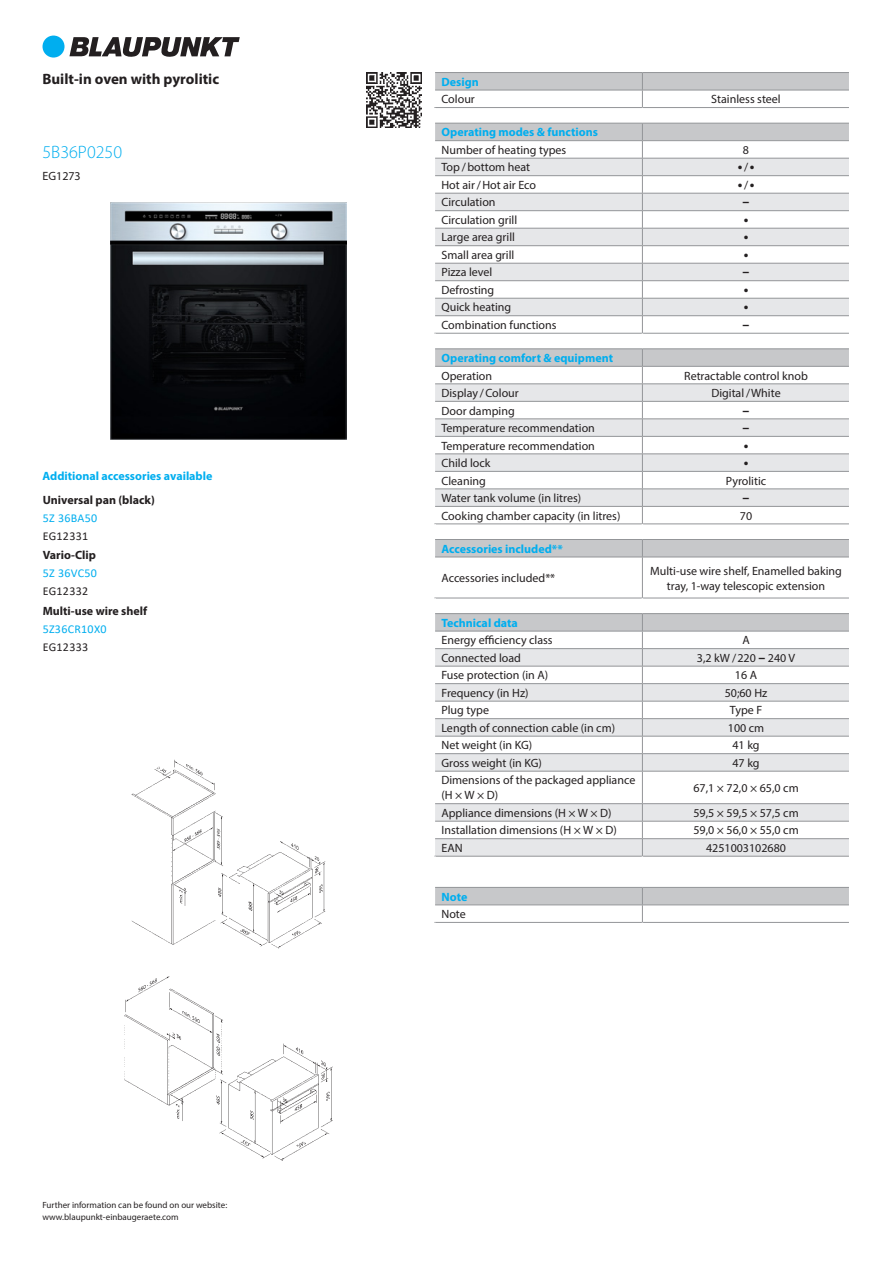
<style>
.page{position:relative;width:893px;height:1263px;background:#fff}
.page>*{position:absolute;margin:0;border:0;box-sizing:border-box;transform-origin:0 0}
.Merkmalsfolge-Modell{font:300 18px "Myriad Pro";color:#00aeef}
.Merkmalsfolge-Produu{font:700 15px "Myriad Pro";color:#231f20}
.Metadata-Wert{font:700 13.8px "Myriad Pro";color:#231f20}
.Metadata{font:12px/15px "Myriad Pro";color:#231f20}
.Metadata-Wert-2{font:12px/15px "Myriad Pro";color:#231f20;text-align:center}
.Liste-Merkmalsfolge{font:700 12px/18px "Myriad Pro";color:#231f20}
.Kopf{font:700 12px "Myriad Pro";color:#00aeef}
.P_Titel{font:700 12px "Myriad Pro";color:#00aeef}
.Merkmalsfolge-Nummer{font:12px "Myriad Pro";color:#231f20}
.Absatz_erster{font:9px "Myriad Pro";color:#231f20}
.Absatz_letzter{font:9px "Myriad Pro";color:#231f20}
.s1{font-family:"Calibri";font-weight:400;color:#00aeef}
.s2{font-family:"Calibri";font-weight:400}
.s3{font-weight:400;font-size:12px}
.s4{font-weight:700;font-size:13.8px}
</style>
<div class="page">
<img style="left:131px;top:759px;width:195px;height:190px">
<img style="left:124px;top:976px;width:209px;height:185px">
<img style="left:110px;top:203px;width:237px;height:237px">
<img style="left:366px;top:72px;width:56px;height:56px">
<hr style="left:435px;top:72px;width:207px;height:1px;background:#939598">
<hr style="left:642px;top:72px;width:208px;height:1px;background:#939598">
<svg style="left:434px;top:73px;width:415px;height:35px"></svg>
<svg style="left:434px;top:123px;width:415px;height:211px"></svg>
<hr style="left:642px;top:140px;width:208px;height:1px;background:#939598">
<hr style="left:435px;top:348px;width:207px;height:1px;background:#939598">
<hr style="left:642px;top:348px;width:208px;height:1px;background:#939598">
<svg style="left:434px;top:349px;width:415px;height:176px"></svg>
<hr style="left:642px;top:366px;width:208px;height:1px;background:#939598">
<svg style="left:434px;top:539px;width:415px;height:60px"></svg>
<hr style="left:642px;top:557px;width:208px;height:1px;background:#939598">
<svg style="left:435px;top:804px;width:414px;height:52px;fill:#e6e7e9"></svg>
<hr style="left:435px;top:771px;width:207px;height:1px;background:#939598">
<hr style="left:642px;top:771px;width:208px;height:1px;background:#939598">
<hr style="left:642px;top:771px;width:1px;height:32px;background:#939598">
<hr style="left:435px;top:803px;width:207px;height:1px;background:#939598">
<hr style="left:642px;top:803px;width:208px;height:1px;background:#939598">
<hr style="left:435px;top:821px;width:207px;height:1px;background:#939598">
<hr style="left:642px;top:821px;width:208px;height:1px;background:#939598">
<hr style="left:435px;top:838px;width:207px;height:1px;background:#939598">
<hr style="left:642px;top:838px;width:208px;height:1px;background:#939598">
<hr style="left:434px;top:856px;width:208px;height:1px;background:#939598">
<hr style="left:642px;top:856px;width:208px;height:1px;background:#939598">
<svg style="left:642px;top:804px;width:1px;height:53px"></svg>
<hr style="left:435px;top:613px;width:207px;height:1px;background:#939598">
<hr style="left:642px;top:613px;width:208px;height:1px;background:#939598">
<svg style="left:435px;top:614px;width:414px;height:157px"></svg>
<hr style="left:642px;top:631px;width:208px;height:1px;background:#939598">
<svg style="left:434px;top:887px;width:415px;height:36px"></svg>
<div style="left:43px;top:36px;width:22px;height:22px;background:#00aeef;border-radius:50%"></div>
<svg style="left:69px;top:37px;width:171px;height:20px"></svg>
<hr style="left:849px;top:72px;width:3px;height:1130px;background:#fff">
<p class="Merkmalsfolge-Produu" style="left:43px;top:69px;width:178px">Built-in oven with pyrolitic</p>
<p class="Merkmalsfolge-Modell" style="left:43px;top:141px;width:81px">5B36P0250</p>
<p class="Merkmalsfolge-Nummer" style="left:43px;top:169px;width:40px">EG1273</p>
<p class="P_Titel" style="left:43px;top:468px;width:171px">Additional accessories available</p>
<p class="Liste-Merkmalsfolge" style="left:43px;top:491px;width:114px">Universal pan (black)<br><span class="s1">5Z 36BA50<br></span><span class="s2">EG12331</span></p>
<p class="Liste-Merkmalsfolge" style="left:43px;top:546px;width:56px;text-align:justify">Vario-Clip <span class="s1">5Z 36VC50<br></span><span class="s2">EG12332</span></p>
<p class="Liste-Merkmalsfolge" style="left:43px;top:601px;width:106px">Multi-use wire shelf<br><span class="s1">5Z36CR10X0<br></span><span class="s2">EG12333</span></p>
<p class="Absatz_erster" style="left:43px;top:1200px;width:186px">Further information can be found on our website:</p>
<p class="Absatz_letzter" style="left:43px;top:1212px;width:138px">www.blaupunkt-einbaugeraete.com</p>
<p class="Kopf" style="left:441px;top:74px;width:39px">Design</p>
<p class="Metadata" style="left:441px;top:92px;width:35px">Colour</p>
<p class="Metadata-Wert-2" style="left:711px;top:92px;width:71px">Stainless steel</p>
<p class="Kopf" style="left:441px;top:125px;width:158px">Operating modes &amp; functions</p>
<p class="Metadata" style="left:441px;top:142px;width:126px">Number of heating types</p>
<p class="Metadata-Wert-2" style="left:743px;top:142px;width:8px">8</p>
<p class="Metadata" style="left:441px;top:160px;width:90px">Top / bottom heat</p>
<p class="Metadata-Wert" style="left:738px;top:158px;width:18px">• <span class="s3">/</span> •</p>
<p class="Metadata" style="left:441px;top:177px;width:96px">Hot air / Hot air Eco</p>
<p class="Metadata-Wert" style="left:738px;top:175px;width:18px">• <span class="s3">/</span> •</p>
<p class="Metadata" style="left:441px;top:195px;width:56px">Circulation</p>
<p class="Metadata-Wert" style="left:743px;top:193px;width:8px">–</p>
<p class="Metadata" style="left:441px;top:212px;width:77px">Circulation grill</p>
<p class="Metadata-Wert" style="left:744px;top:210px;width:6px">•</p>
<p class="Metadata" style="left:441px;top:230px;width:75px">Large area grill</p>
<p class="Metadata-Wert" style="left:744px;top:228px;width:6px">•</p>
<p class="Metadata" style="left:441px;top:247px;width:74px">Small area grill</p>
<p class="Metadata-Wert" style="left:744px;top:245px;width:6px">•</p>
<p class="Metadata" style="left:441px;top:265px;width:52px">Pizza level</p>
<p class="Metadata-Wert" style="left:743px;top:263px;width:8px">–</p>
<p class="Metadata" style="left:441px;top:282px;width:54px">Defrosting</p>
<p class="Metadata-Wert" style="left:744px;top:280px;width:6px">•</p>
<p class="Metadata" style="left:441px;top:300px;width:71px">Quick heating</p>
<p class="Metadata-Wert" style="left:744px;top:298px;width:6px">•</p>
<p class="Metadata" style="left:441px;top:317px;width:117px">Combination functions</p>
<p class="Metadata-Wert" style="left:743px;top:315px;width:8px">–</p>
<p class="Kopf" style="left:441px;top:350px;width:173px">Operating comfort &amp; equipment</p>
<p class="Metadata" style="left:441px;top:368px;width:52px">Operation</p>
<p class="Metadata-Wert-2" style="left:684px;top:368px;width:125px">Retractable control knob</p>
<p class="Metadata" style="left:441px;top:385px;width:79px">Display / Colour</p>
<p class="Metadata-Wert-2" style="left:711px;top:385px;width:71px">Digital / White</p>
<p class="Metadata" style="left:441px;top:403px;width:75px">Door damping</p>
<p class="Metadata-Wert" style="left:743px;top:401px;width:8px">–</p>
<p class="Metadata" style="left:441px;top:420px;width:155px">Temperature recommendation</p>
<p class="Metadata-Wert" style="left:743px;top:418px;width:8px">–</p>
<p class="Metadata" style="left:441px;top:438px;width:155px">Temperature recommendation</p>
<p class="Metadata-Wert" style="left:744px;top:436px;width:6px">•</p>
<p class="Metadata" style="left:441px;top:455px;width:50px">Child lock</p>
<p class="Metadata-Wert" style="left:744px;top:453px;width:6px">•</p>
<p class="Metadata" style="left:441px;top:473px;width:46px">Cleaning</p>
<p class="Metadata-Wert-2" style="left:726px;top:473px;width:42px">Pyrolitic</p>
<p class="Metadata" style="left:441px;top:490px;width:141px">Water tank volume (in litres)</p>
<p class="Metadata-Wert" style="left:743px;top:488px;width:8px">–</p>
<p class="Metadata" style="left:441px;top:508px;width:180px">Cooking chamber capacity (in litres)</p>
<p class="Metadata-Wert-2" style="left:740px;top:508px;width:14px">70</p>
<p class="Kopf" style="left:441px;top:541px;width:123px">Accessories included**</p>
<p class="Metadata" style="left:441px;top:570px;width:115px">Accessories included**</p>
<p class="Metadata-Wert-2" style="left:650px;top:563px;width:193px">Multi-use wire shelf, Enamelled baking tray, 1-way telescopic extension</p>
<p class="Kopf" style="left:441px;top:615px;width:78px">Technical data</p>
<p class="Metadata" style="left:441px;top:633px;width:113px">Energy efficiency class</p>
<p class="Metadata-Wert-2" style="left:742px;top:633px;width:9px">A</p>
<p class="Metadata" style="left:441px;top:650px;width:81px">Connected load</p>
<p class="Metadata-Wert-2" style="left:697px;top:650px;width:100px">3,2 kW / 220 <span class="s4">–</span> 240 V</p>
<p class="Metadata" style="left:441px;top:668px;width:108px">Fuse protection (in A)</p>
<p class="Metadata-Wert-2" style="left:735px;top:668px;width:24px">16 A</p>
<p class="Metadata" style="left:441px;top:685px;width:89px">Frequency (in Hz)</p>
<p class="Metadata-Wert-2" style="left:725px;top:685px;width:44px">50;60 Hz</p>
<p class="Metadata" style="left:441px;top:703px;width:49px">Plug type</p>
<p class="Metadata-Wert-2" style="left:730px;top:703px;width:34px">Type F</p>
<p class="Metadata" style="left:441px;top:720px;width:175px">Length of connection cable (in cm)</p>
<p class="Metadata-Wert-2" style="left:728px;top:720px;width:38px">100 cm</p>
<p class="Metadata" style="left:441px;top:738px;width:92px">Net weight (in KG)</p>
<p class="Metadata-Wert-2" style="left:732px;top:738px;width:29px">41 kg</p>
<p class="Metadata" style="left:441px;top:755px;width:102px">Gross weight (in KG)</p>
<p class="Metadata-Wert-2" style="left:732px;top:755px;width:29px">47 kg</p>
<p class="Metadata" style="left:441px;top:773px;width:195px">Dimensions of the packaged appliance (H × W × D)</p>
<p class="Metadata-Wert-2" style="left:693px;top:780px;width:107px">67,1 × 72,0 × 65,0 cm</p>
<p class="Metadata" style="left:441px;top:805px;width:172px">Appliance dimensions (H × W × D)</p>
<p class="Metadata-Wert-2" style="left:693px;top:805px;width:107px">59,5 × 59,5 × 57,5 cm</p>
<p class="Metadata" style="left:441px;top:823px;width:177px">Installation dimensions (H × W × D)</p>
<p class="Metadata-Wert-2" style="left:693px;top:823px;width:107px">59,0 × 56,0 × 55,0 cm</p>
<p class="Metadata" style="left:441px;top:840px;width:23px">EAN</p>
<p class="Metadata-Wert-2" style="left:706px;top:840px;width:82px">4251003102680</p>
<p class="Kopf" style="left:441px;top:889px;width:27px">Note</p>
<p class="Metadata" style="left:441px;top:906px;width:26px">Note</p>
</div>
